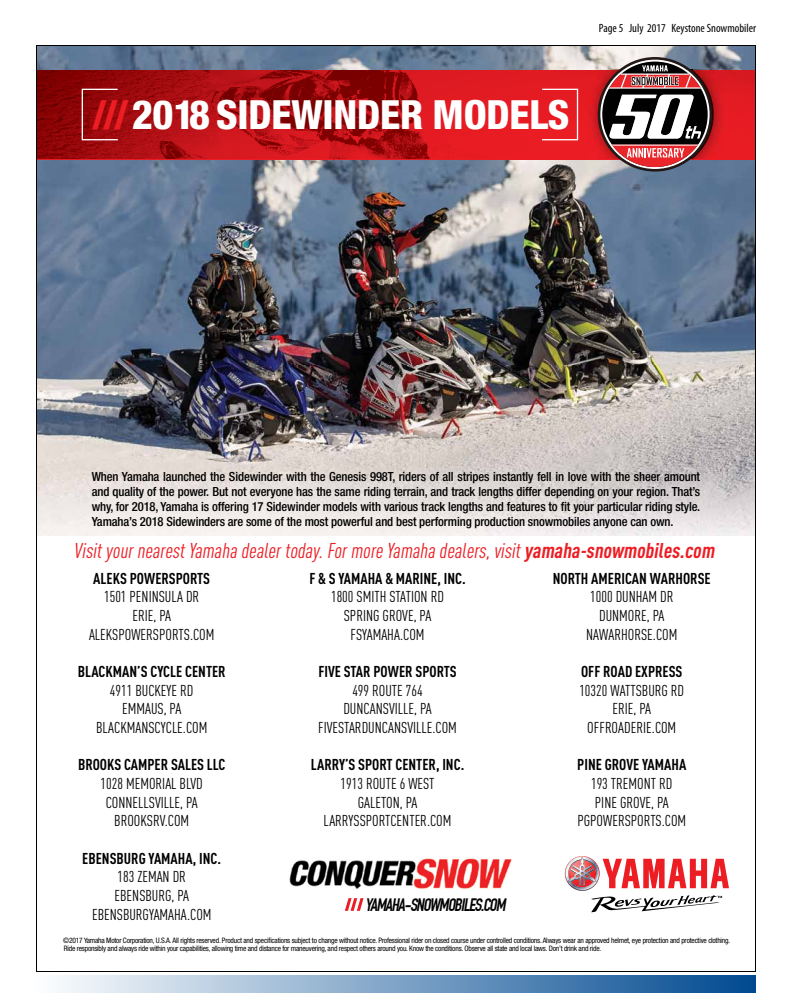
<style>
.page{position:relative;width:792px;height:1008px;background:#fff}
.page>*{position:absolute;margin:0;border:0;box-sizing:border-box;transform-origin:0 0}
.t1{font:800 condensed 40.3px "Helvetica Neue";letter-spacing:-.005em;color:#fff}
.t2{font:italic 21.2px "DIN Cond";color:#ed1d24}
.t3{font:italic 700 17.6px "DIN Condensed";color:#000}
.t4{font:15.6px/18.7px "DIN Cond";color:#000;text-align:center}
.t5{font:700 15.6px "DIN Cond";color:#000}
.t6{font:500 condensed 12.6px/14.9px "Helvetica Neue";letter-spacing:-.01em;color:#000;text-align:justify}
.t7{font:condensed 12px "Myriad Pro";color:#000}
.t8{font:condensed 7.5px/8.5px "Helvetica Neue";letter-spacing:-.025em;color:#000}
.s1{font-size:39.6px;color:#ed1d24}
.s2{font-weight:700}
</style>
<div class="page">
<div style="left:36px;top:975px;width:720px;height:18px;background:linear-gradient(to right,#fdfefe,#004a90)"></div>
<svg style="left:565px;top:856px;width:164px;height:56px"></svg>
<img style="left:289px;top:858px;width:223px;height:31px">
<svg style="left:345px;top:898px;width:19px;height:13px"></svg>
<img style="left:38px;top:47px;width:716px;height:488px">
<svg style="left:38px;top:70px;width:716px;height:89px;background:#b81015"></svg>
<img style="left:36px;top:159px;width:720px;height:1px">
<img style="left:586px;top:70px;width:13px;height:89px">
<img style="left:714px;top:70px;width:13px;height:89px">
<img style="left:711px;top:70px;width:3px;height:89px">
<img style="left:599px;top:70px;width:3px;height:89px">
<img style="left:709px;top:70px;width:2px;height:89px">
<img style="left:602px;top:70px;width:2px;height:89px">
<img style="left:604px;top:70px;width:105px;height:89px">
<div style="left:541px;top:89px;width:37px;height:51px;border:1px solid #fff"></div>
<div style="left:82px;top:89px;width:36px;height:51px;border:1px solid #fff"></div>
<svg style="left:598px;top:57px;width:114px;height:115px"></svg>
<svg style="left:600px;top:60px;width:110px;height:109px"></svg>
<div style="left:602px;top:62px;width:106px;height:105px;background:#010101;border-radius:50%"></div>
<svg style="left:609px;top:65px;width:92px;height:102px"></svg>
<h1 class="t1" style="left:93px;top:90px;width:478px"><span class="s1">///</span>2018 SIDEWINDER MODELS</h1>
<p class="t7" style="left:599px;top:21px;width:159px">Page 5 July 2017 Keystone Snowmobiler</p>
<p class="t6" style="left:92px;top:469px;width:610px">When Yamaha launched the Sidewinder with the Genesis 998T, riders of all stripes instantly fell in love with the sheer amount and quality of the power. But not everyone has the same riding terrain, and track lengths differ depending on your region. That’s why, for 2018, Yamaha is offering 17 Sidewinder models with various track lengths and features to fit your particular riding style.<br>Yamaha’s 2018 Sidewinders are some of the most powerful and best performing production snowmobiles anyone can own.</p>
<h2 class="t2" style="left:74px;top:538px;width:646px">VisityournearestYamaha dealertoday.Formore Yamaha dealers,visit<span class="s2">yamaha-snowmobiles.com</span></h2>
<p class="t5" style="left:93px;top:569px;width:118px">ALEKS POWERSPORTS</p>
<p class="t4" style="left:89px;top:587px;width:127px">1501 PENINSULA DR<br>ERIE, PA<br>ALEKSPOWERSPORTS.COM</p>
<p class="t5" style="left:78px;top:662px;width:149px">BLACKMAN’S CYCLE CENTER</p>
<p class="t4" style="left:96px;top:681px;width:113px">4911 BUCKEYE RD<br>EMMAUS, PA<br>BLACKMANSCYCLE.COM</p>
<p class="t5" style="left:78px;top:755px;width:149px">BROOKS CAMPER SALES LLC</p>
<p class="t4" style="left:101px;top:774px;width:104px">1028 MEMORIAL BLVD<br>CONNELLSVILLE, PA<br>BROOKSRV.COM</p>
<p class="t5" style="left:82px;top:849px;width:140px">EBENSBURG YAMAHA, INC.</p>
<p class="t4" style="left:92px;top:867px;width:121px">183 ZEMAN DR<br>EBENSBURG, PA<br>EBENSBURGYAMAHA.COM</p>
<p class="t5" style="left:309px;top:569px;width:158px">F &amp; S YAMAHA &amp; MARINE, INC.</p>
<p class="t4" style="left:331px;top:587px;width:114px">1800 SMITH STATION RD<br>SPRING GROVE, PA<br>FSYAMAHA.COM</p>
<p class="t5" style="left:318px;top:662px;width:140px">FIVE STAR POWER SPORTS</p>
<p class="t4" style="left:318px;top:681px;width:140px">499 ROUTE 764<br>DUNCANSVILLE, PA<br>FIVESTARDUNCANSVILLE.COM</p>
<p class="t5" style="left:311px;top:755px;width:155px">LARRY’S SPORT CENTER, INC.</p>
<p class="t4" style="left:324px;top:774px;width:129px">1913 ROUTE 6 WEST<br>GALETON, PA<br>LARRYSSPORTCENTER.COM</p>
<h3 class="t3" style="left:365px;top:894px;width:145px">YAMAHA-SNOWMOBILES.COM</h3>
<p class="t5" style="left:553px;top:569px;width:159px">NORTH AMERICAN WARHORSE</p>
<p class="t4" style="left:586px;top:587px;width:93px">1000 DUNHAM DR<br>DUNMORE, PA<br>NAWARHORSE.COM</p>
<p class="t5" style="left:581px;top:662px;width:103px">OFF ROAD EXPRESS</p>
<p class="t4" style="left:579px;top:681px;width:106px">10320 WATTSBURG RD<br>ERIE, PA<br>OFFROADERIE.COM</p>
<p class="t5" style="left:577px;top:755px;width:110px">PINE GROVE YAMAHA</p>
<p class="t4" style="left:577px;top:774px;width:110px">193 TREMONT RD<br>PINE GROVE, PA<br>PGPOWERSPORTS.COM</p>
<p class="t8" style="left:63px;top:936px;width:669px">©2017 Yamaha Motor Corporation, U.S.A. All rights reserved. Product and specifications subject to change without notice. Professional rider on closed course under controlled conditions. Always wear an approved helmet, eye protection and protective clothing.<br>Ride responsibly and always ride within your capabilities, allowing time and distance for maneuvering, and respect others around you. Know the conditions. Observe all state and local laws. Don’t drink and ride.</p>
</div>
